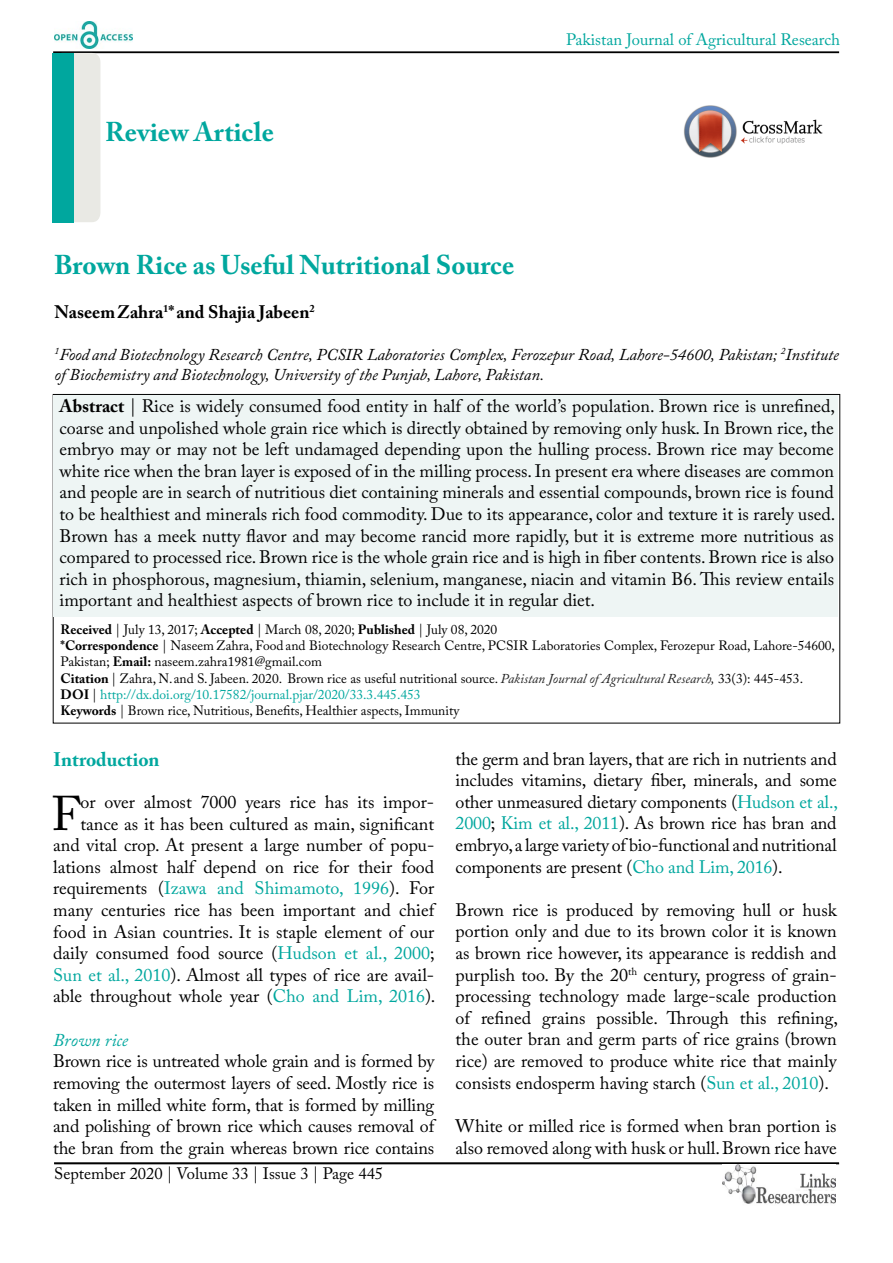
<style>
.page{position:relative;width:893px;height:1263px;background:#fff}
.page>*{position:absolute;margin:0;border:0;box-sizing:border-box;transform-origin:0 0}
.t1{font:48.45px "Adobe Caslon Pro";color:#000}
.t2{font:700 27px "Adobe Caslon Pro";color:#00a79e}
.t3{font:700 19.5px "Adobe Caslon Pro";color:#00a79e}
.t4{font:18px/21.6px "Adobe Caslon Pro";color:#000;text-align:justify}
.t5{font:700 18px "Adobe Caslon Pro";color:#000}
.t6{font:italic 18px "Adobe Caslon Pro";color:#00a79e}
.t7{font:italic 16.5px/19.8px "Adobe Caslon Pro";color:#000}
.t8{font:16.5px "Adobe Caslon Pro";color:#000}
.t9{font:16.5px "Adobe Caslon Pro";color:#00a79e}
.t10{font:13.5px/16.2px "Adobe Caslon Pro";color:#000}
.s1{font-weight:700}
.s2{font-style:italic;color:#222}
.s3{font-style:italic}
.s4{color:#00a79e}
</style>
<div class="page">
<hr style="left:53px;top:51px;width:786px;height:2px;background:#000">
<hr style="left:54px;top:1162px;width:785px;height:2px;background:#000">
<img style="left:54px;top:22px;width:78px;height:27px">
<img style="left:722px;top:1165px;width:113px;height:39px">
<div style="left:54px;top:53px;width:46px;height:169px;background:#e9e9e4;border-radius:9px"></div>
<div style="left:53px;top:53px;width:21px;height:169px;background:#00a79e"></div>
<div style="left:54px;top:395px;width:784px;height:222px;background:#eef5f4"></div>
<img style="left:684px;top:105px;width:139px;height:53px">
<h2 class="t2" style="left:105px;top:116px;width:170px">Review Article</h2>
<h2 class="t2" style="left:54px;top:249px;width:462px">Brown Rice as Useful Nutritional Source</h2>
<p class="t9" style="left:566px;top:30px;width:276px">Pakistan Journal of Agricultural Research</p>
<p class="t5" style="left:55px;top:302px;width:262px">NaseemZahra<sup>1</sup>* and Shajia Jabeen<sup>2</sup></p>
<p class="t7" style="left:55px;top:344px;width:786px"><sup>1</sup>Food and Biotechnology Research Centre, PCSIR Laboratories Complex, Ferozepur Road, Lahore-54600, Pakistan; <sup>2</sup>Institute of Biochemistry and Biotechnology, University of the Punjab, Lahore, Pakistan.</p>
<p class="t4" style="left:60px;top:395px;width:777px"><span class="s1">Abstract</span> | Rice is widely consumed food entity in half of the world’s population. Brown rice is unrefined, coarse and unpolished whole grain rice which is directly obtained by removing only husk. In Brown rice, the embryo may or may not be left undamaged depending upon the hulling process. Brown rice may become white rice when the bran layer is exposed of in the milling process. In present era where diseases are common and people are in search of nutritious diet containing minerals and essential compounds, brown rice is found to be healthiest and minerals rich food commodity. Due to its appearance, color and texture it is rarely used.<br>Brown has a meek nutty flavor and may become rancid more rapidly, but it is extreme more nutritious as compared to processed rice. Brown rice is the whole grain rice and is high in fiber contents. Brown rice is also rich in phosphorous, magnesium, thiamin, selenium, manganese, niacin and vitamin B6. This review entails important and healthiest aspects of brown rice to include it in regular diet.</p>
<p class="t10" style="left:61px;top:621px;width:776px"><span class="s1">Received</span> | July 13, 2017; <span class="s1">Accepted</span> | March 08, 2020; <span class="s1">Published</span> | July 08, 2020<br><span class="s1">*Correspondence</span> | Naseem Zahra, Food and Biotechnology Research Centre, PCSIR Laboratories Complex, Ferozepur Road, Lahore-54600, Pakistan; <span class="s1">Email:</span> naseem.zahra1981@gmail.com<br><span class="s1">Citation</span> | Zahra, N.and S. Jabeen. 2020. Brown rice as useful nutritional source. <span class="s2">Pakistan Journal of Agricultural Research</span><span class="s3">,</span> 33(3): 445-453.<br><span class="s1">DOI</span> | <span class="s4">http://dx.doi.org/10.17582/journal.pjar/2020/33.3.445.453<br></span><span class="s1">Keywords</span> | Brown rice, Nutritious, Benefits, Healthier aspects, Immunity</p>
<p class="t3" style="left:53px;top:748px;width:108px">Introduction</p>
<h1 class="t1" style="left:52px;top:784px;width:30px">F</h1>
<p class="t4" style="left:53px;top:791px;width:384px;text-align:right">or over almost 7000 years rice has its impor&shy;tance as it has been cultured as main, significant and vital crop. At present a large number of popu&shy;lations almost half depend on rice for their food requirements (<span class="s4">Izawa and Shimamoto, 1996</span>). For many centuries rice has been important and chief food in Asian countries. It is staple element of our daily consumed food source (<span class="s4">Hudson et al., 2000</span>; <span class="s4">Sun et al., 2010</span>). Almost all types of rice are avail&shy;able throughout whole year (<span class="s4">Cho and Lim, 2016</span>).</p>
<p class="t6" style="left:53px;top:1029px;width:77px">Brown rice</p>
<p class="t4" style="left:53px;top:1050px;width:383px">Brown rice is untreated whole grain and is formed by removing the outermost layers of seed. Mostly rice is taken in milled white form, that is formed by milling and polishing of brown rice which causes removal of the bran from the grain whereas brown rice contains</p>
<p class="t8" style="left:54px;top:1164px;width:331px">September 2020 | Volume 33 | Issue 3 | Page 445</p>
<p class="t4" style="left:456px;top:748px;width:384px">the germ and bran layers, that are rich in nutrients and includes vitamins, dietary fiber, minerals, and some other unmeasured dietary components (<span class="s4">Hudson et al., 2000</span>; <span class="s4">Kim et al., 2011</span>). As brown rice has bran and embryo, a large variety of bio-functional and nutritional components are present (<span class="s4">Cho and Lim, 2016</span>).</p>
<p class="t4" style="left:456px;top:899px;width:384px">Brown rice is produced by removing hull or husk portion only and due to its brown color it is known as brown rice however, its appearance is reddish and purplish too. By the 20<sup>th</sup> century, progress of grain&shy;processing technology made large-scale production of refined grains possible. Through this refining, the outer bran and germ parts of rice grains (brown rice) are removed to produce white rice that mainly consists endosperm having starch (<span class="s4">Sun et al., 2010</span>).</p>
<p class="t4" style="left:456px;top:1115px;width:383px">White or milled rice is formed when bran portion is also removed along with husk or hull. Brown rice have</p>
</div>
